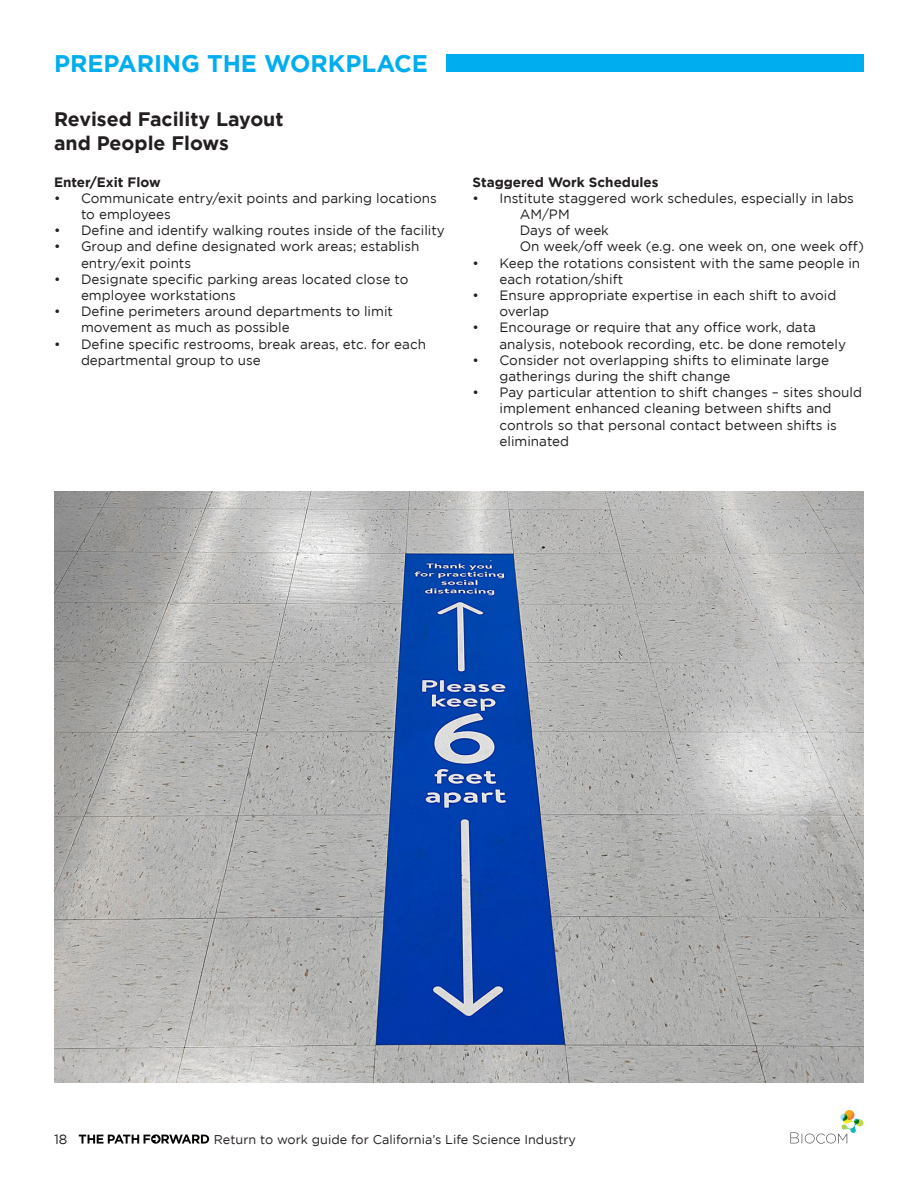
<style>
.page{position:relative;width:918px;height:1188px;background:#fff}
.page>*{position:absolute;margin:0;border:0;box-sizing:border-box;transform-origin:0 0}
.t1{font:700 24px "Gotham";color:#00aeef}
.t2{font:700 19.5px "Gotham";color:#231f20}
.t3{font:13.5px/16.2px "Gotham";color:#231f20}
.t4{font:700 13.5px "Gotham";color:#231f20}
.t5{font:12.6px "Gotham";color:#231f20}
</style>
<div class="page">
<svg style="left:79px;top:1134px;width:130px;height:10px"></svg>
<svg style="left:790px;top:1110px;width:74px;height:34px"></svg>
<div style="left:446px;top:54px;width:418px;height:18px;background:#00aeef"></div>
<img style="left:54px;top:491px;width:810px;height:591px">
<p class="t1" style="left:54px;top:49px;width:376px">PREPARING THE WORKPLACE</p>
<p class="t2" style="left:54px;top:108px;width:231px">Revised Facility Layout</p>
<p class="t2" style="left:54px;top:131px;width:176px">and People Flows</p>
<p class="t4" style="left:54px;top:174px;width:108px">Enter/Exit Flow</p>
<p class="t3" style="left:81px;top:190px;width:357px;text-indent:-27px">• Communicate entry/exit points and parking locations to employees</p>
<p class="t3" style="left:54px;top:222px;width:392px">• Define and identify walking routes inside of the facility</p>
<p class="t3" style="left:81px;top:238px;width:340px;text-indent:-27px">• Group and define designated work areas; establish entry/exit points</p>
<p class="t3" style="left:81px;top:271px;width:329px;text-indent:-27px">• Designate specific parking areas located close to employee workstations</p>
<p class="t3" style="left:81px;top:303px;width:314px;text-indent:-27px">• Define perimeters around departments to limit movement as much as possible</p>
<p class="t3" style="left:81px;top:335px;width:347px;text-indent:-27px">• Define specific restrooms, break areas, etc. for each departmental group to use</p>
<p class="t4" style="left:472px;top:174px;width:188px">Staggered Work Schedules</p>
<p class="t3" style="left:472px;top:190px;width:383px">• Institute staggered work schedules, especially in labs</p>
<p class="t3" style="left:520px;top:206px;width:51px">AM/PM</p>
<p class="t3" style="left:520px;top:222px;width:91px">Days of week</p>
<p class="t3" style="left:520px;top:238px;width:346px">On week/off week (e.g. one week on, one week off)</p>
<p class="t3" style="left:500px;top:254px;width:362px;text-indent:-27px">• Keep the rotations consistent with the same people in each rotation/shift</p>
<p class="t3" style="left:500px;top:287px;width:338px;text-indent:-27px">• Ensure appropriate expertise in each shift to avoid overlap</p>
<p class="t3" style="left:500px;top:319px;width:348px;text-indent:-27px">• Encourage or require that any office work, data analysis, notebook recording, etc. be done remotely</p>
<p class="t3" style="left:500px;top:352px;width:331px;text-indent:-27px">• Consider not overlapping shifts to eliminate large gatherings during the shift change</p>
<p class="t3" style="left:500px;top:384px;width:364px;text-indent:-27px">• Pay particular attention to shift changes – sites should implement enhanced cleaning between shifts and controls so that personal contact between shifts is eliminated</p>
<p class="t3" style="left:54px;top:1131px;width:15px">18</p>
<p class="t5" style="left:214px;top:1132px;width:364px">Return to work guide for California’s Life Science Industry</p>
</div>
